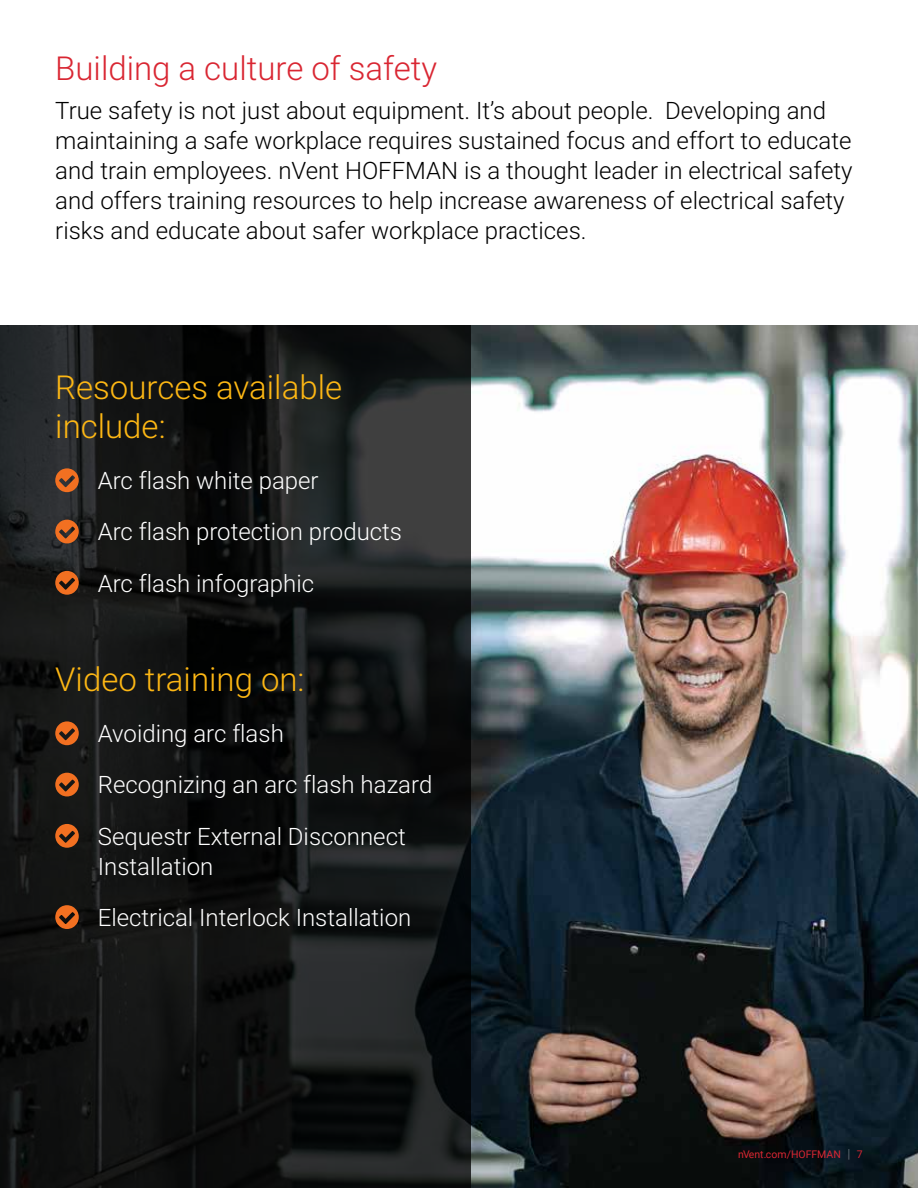
<style>
.page{position:relative;width:918px;height:1188px;background:#fff}
.page>*{position:absolute;margin:0;border:0;box-sizing:border-box;transform-origin:0 0}
.t1{font:300 33px/39px "Roboto";color:#fdb714}
.t2{font:300 33px "Roboto";color:#d92632}
.t3{font:300 24px/30px "Roboto";color:#000}
.t4{font:300 24px/51.3px "Roboto";color:#fff}
.t5{font:10.5px "Roboto";color:#d92632}
.s1{font-weight:300;font-size:12.6px;color:#90969e}
</style>
<div class="page">
<img style="left:470px;top:325px;width:448px;height:863px">
<svg style="left:0;top:325px;width:470px;height:863px;background:#151717"></svg>
<svg style="left:55px;top:468px;width:24px;height:24px"></svg>
<svg style="left:55px;top:520px;width:24px;height:23px"></svg>
<svg style="left:55px;top:571px;width:24px;height:24px"></svg>
<svg style="left:55px;top:721px;width:24px;height:24px"></svg>
<svg style="left:55px;top:773px;width:24px;height:23px"></svg>
<svg style="left:55px;top:824px;width:24px;height:24px"></svg>
<svg style="left:55px;top:905px;width:24px;height:24px"></svg>
<h1 class="t2" style="left:55px;top:45px;width:383px">Building a culture of safety</h1>
<p class="t3" style="left:55px;top:94px;width:799px">True safety is not just about equipment. It’s about people. Developing and maintaining a safe workplace requires sustained focus and effort to educate and train employees. nVent HOFFMAN is a thought leader in electrical safety and offers training resources to help increase awareness of electrical safety risks and educate about safer workplace practices.</p>
<h1 class="t1" style="left:55px;top:366px;width:288px">Resources available include:</h1>
<p class="t4" style="left:98px;top:454px;width:306px">Arc flash white paper<br>Arc flash protection products<br>Arc flash infographic</p>
<h1 class="t1" style="left:55px;top:659px;width:251px">Video training on:</h1>
<p class="t4" style="left:98px;top:707px;width:336px">Avoiding arc flash<br>Recognizing an arc flash hazard<br>Sequestr External Disconnect</p>
<p class="t4" style="left:98px;top:840px;width:315px">Installation<br>Electrical Interlock Installation</p>
<p class="t5" style="left:738px;top:1147px;width:126px">nVent.com/HOFFMAN <span class="s1">|</span> 7</p>
</div>
